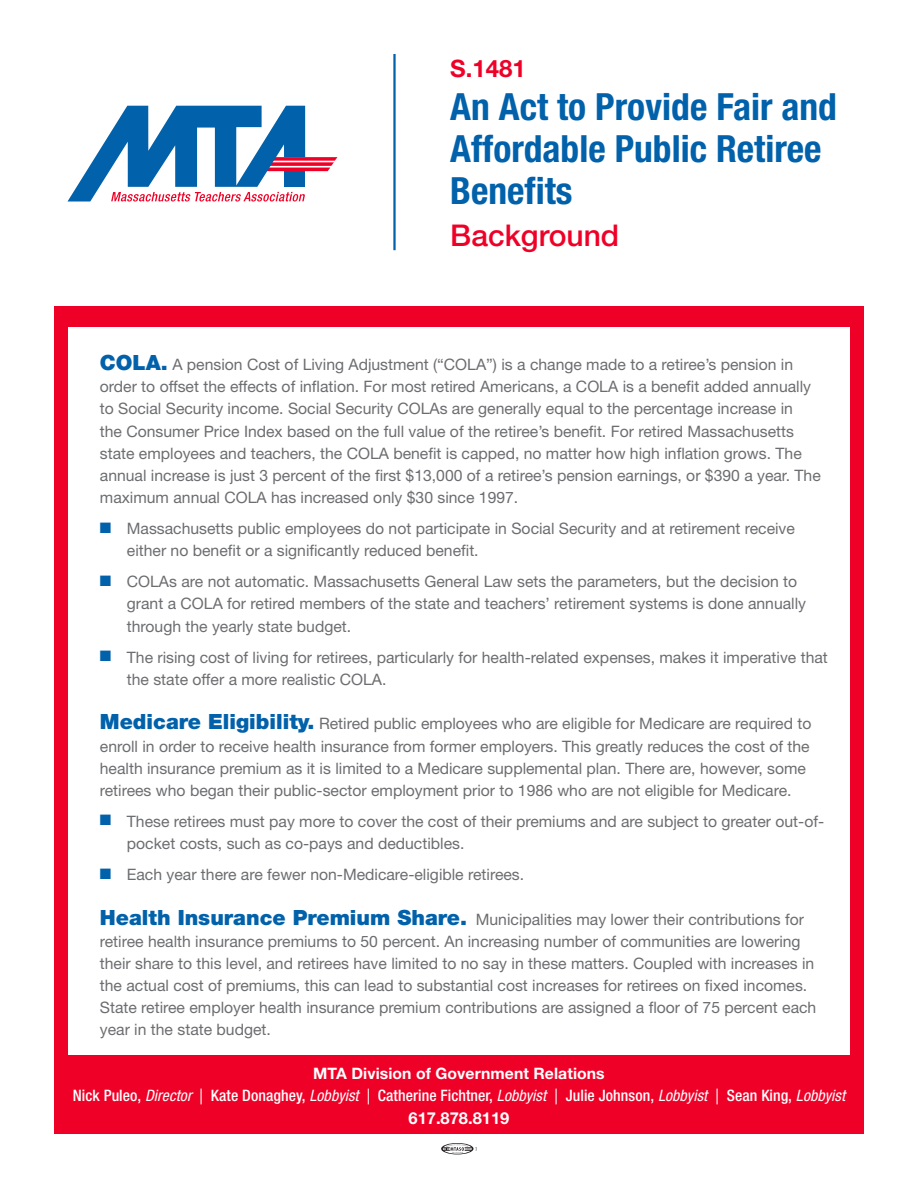
<style>
.page{position:relative;width:918px;height:1188px;background:#fff}
.page>*{position:absolute;margin:0;border:0;box-sizing:border-box;transform-origin:0 0}
.t1{font:700 condensed 37.5px/42px "Helvetica Neue";color:#0161aa}
.t2{font:500 30px "Helvetica Neue";color:#ef0027}
.t3{font:700 24px "Helvetica Neue";color:#ef0027}
.t4{font:700 16.5px "Helvetica Neue";color:#fff}
.sq_bullet_list{font:15.75px/22.2px "Helvetica Neue";color:#6c6d70}
.t5{font:500 condensed 15.75px "Helvetica Neue";letter-spacing:.005em;color:#fff}
.t6{font:700 15.75px "Helvetica Neue";letter-spacing:.005em;color:#fff}
.s1{font-weight:900;font-size:21px;color:#0161aa}
.s2{color:#0161aa}
.s3{font-weight:400;font-style:italic}
.s4{font-weight:400;font-stretch:normal}
</style>
<div class="page">
<div style="left:54px;top:306px;width:810px;height:21px;background:#ef0027"></div>
<div style="left:54px;top:316px;width:14px;height:818px;background:#ef0027"></div>
<div style="left:850px;top:316px;width:14px;height:818px;background:#ef0027"></div>
<hr style="left:393px;top:54px;width:3px;height:196px;background:#0161aa">
<svg style="left:68px;top:106px;width:269px;height:96px"></svg>
<svg style="left:441px;top:1143px;width:36px;height:11px"></svg>
<div style="left:54px;top:1056px;width:810px;height:78px;background:#ef0027"></div>
<p class="t3" style="left:450px;top:53px;width:77px">S.1481</p>
<p class="t1" style="left:450px;top:85px;width:388px">An Act to Provide Fair and<br>Affordable Public Retiree<br>Benefits</p>
<p class="t2" style="left:450px;top:218px;width:170px">Background</p>
<p class="sq_bullet_list" style="left:100px;top:353px;width:722px"><span class="s1">COLA.</span> A pension Cost of Living Adjustment (“COLA”) is a change made to a retiree’s pension in order to offset the effects of inflation. For most retired Americans, a COLA is a benefit added annually to Social Security income. Social Security COLAs are generally equal to the percentage increase in<br>the Consumer Price Index based on the full value of the retiree’s benefit. For retired Massachusetts state employees and teachers, the COLA benefit is capped, no matter how high inflation grows. The annual increase is just 3 percent of the first $13,000 of a retiree’s pension earnings, or $390 a year. The maximum annual COLA has increased only $30 since 1997.</p>
<p class="sq_bullet_list" style="left:127px;top:517px;width:670px;text-indent:-27px"><span class="s2">■</span> Massachusetts public employees do not participate in Social Security and at retirement receive either no benefit or a significantly reduced benefit.</p>
<p class="sq_bullet_list" style="left:127px;top:570px;width:681px;text-indent:-27px"><span class="s2">■</span> COLAs are not automatic. Massachusetts General Law sets the parameters, but the decision to grant a COLA for retired members of the state and teachers’ retirement systems is done annually through the yearly state budget.</p>
<p class="sq_bullet_list" style="left:127px;top:646px;width:702px;text-indent:-27px"><span class="s2">■</span> The rising cost of living for retirees, particularly for health-related expenses, makes it imperative that the state offer a more realistic COLA.</p>
<p class="sq_bullet_list" style="left:100px;top:712px;width:713px"><span class="s1">Medicare Eligibility.</span> Retired public employees who are eligible for Medicare are required to enroll in order to receive health insurance from former employers. This greatly reduces the cost of the health insurance premium as it is limited to a Medicare supplemental plan. There are, however, some retirees who began their public-sector employment prior to 1986 who are not eligible for Medicare.</p>
<p class="sq_bullet_list" style="left:127px;top:810px;width:699px;text-indent:-27px"><span class="s2">■</span> These retirees must pay more to cover the cost of their premiums and are subject to greater out-of&shy;pocket costs, such as co-pays and deductibles.</p>
<p class="sq_bullet_list" style="left:100px;top:863px;width:426px"><span class="s2">■</span> Each year there are fewer non-Medicare-eligible retirees.</p>
<p class="sq_bullet_list" style="left:100px;top:908px;width:718px"><span class="s1">Health Insurance Premium Share.</span> Municipalities may lower their contributions for retiree health insurance premiums to 50 percent. An increasing number of communities are lowering their share to this level, and retirees have limited to no say in these matters. Coupled with increases in the actual cost of premiums, this can lead to substantial cost increases for retirees on fixed incomes.<br>State retiree employer health insurance premium contributions are assigned a floor of 75 percent each year in the state budget.</p>
<p class="t6" style="left:313px;top:1063px;width:293px">MTA Division of Government Relations</p>
<p class="t5" style="left:73px;top:1086px;width:774px">Nick Puleo, <span class="s3">Director</span> <span class="s4">|</span> Kate Donaghey, <span class="s3">Lobbyist</span> <span class="s4">|</span> Catherine Fichtner, <span class="s3">Lobbyist</span> <span class="s4">|</span> Julie Johnson, <span class="s3">Lobbyist</span> <span class="s4">|</span> Sean King, <span class="s3">Lobbyist</span></p>
<p class="t4" style="left:409px;top:1107px;width:102px">617.878.8119</p>
</div>
